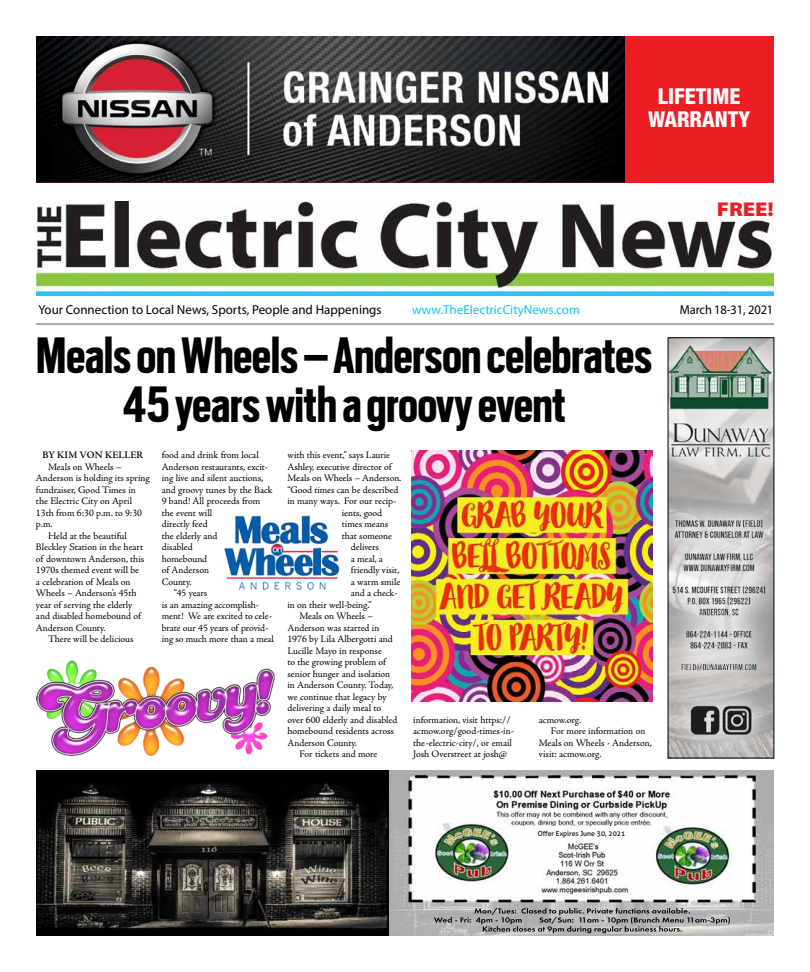
<style>
.page{position:relative;width:810px;height:972px;background:#fff}
.page>*{position:absolute;margin:0;border:0;box-sizing:border-box;transform-origin:0 0}
.t1{font:700 44.5px/49px "Scout Cond";color:#000;text-align:center}
.t2{font:800 condensed 22px/23px "Helvetica Neue LT Std";color:#fff;text-align:center}
.t3{font:900 20px "Myriad Pro";color:#ed1d24;scale:1.12 1}
.t4{font:13px "Myriad Pro";color:#000}
.t5{font:13px "Myriad Pro";color:#14c3f4}
.t6{font:13px "Myriad Pro";color:#000;scale:.96 1}
.t7{font:10px/11.5px "Adobe Jenson Pro";letter-spacing:-.005em;color:#000}
.t8{font:600 10px "Adobe Jenson Pro";letter-spacing:.015em;color:#000}
.t9{font:7px "Aller";color:#000}
</style>
<div class="page">
<img style="left:224px;top:515px;width:116px;height:75px">
<img style="left:36px;top:36px;width:589px;height:146px">
<div style="left:625px;top:36px;width:149px;height:146px;background:#ed1d24"></div>
<img style="left:670px;top:340px;width:102px;height:416px">
<img style="left:37px;top:201px;width:737px;height:94px">
<hr style="left:36px;top:323px;width:738px;height:2px;background:#a7a9ac">
<img style="left:388px;top:770px;width:386px;height:166px">
<img style="left:36px;top:770px;width:352px;height:166px">
<div style="left:519px;top:827px;width:125px;height:9px;background:#fff"></div>
<img style="left:411px;top:451px;width:242px;height:251px">
<img style="left:36px;top:660px;width:239px;height:96px">
<h2 class="t2" style="left:648px;top:84px;width:104px">LIFETIME<br>WARRANTY</h2>
<h3 class="t3" style="left:717px;top:196px;width:53px">FREE!</h3>
<h3 class="t4" style="left:39px;top:302px;width:345px">Your Connection to Local News, Sports, People and Happenings</h3>
<h3 class="t5" style="left:412px;top:302px;width:169px">www.TheElectricCityNews.com</h3>
<h3 class="t6" style="left:680px;top:301px;width:99px">March 18-31, 2021</h3>
<h1 class="t1" style="left:36px;top:331px;width:618px">Meals on Wheels – Anderson celebrates<br>45 years with a groovy event</h1>
<p class="t8" style="left:42px;top:449px;width:102px">BY KIM VON KELLER</p>
<p class="t7" style="left:48px;top:461px;width:75px">Meals on Wheels –</p>
<p class="t7" style="left:36px;top:472px;width:115px">Anderson is holding its spring</p>
<p class="t7" style="left:36px;top:484px;width:101px">fundraiser, Good Times in</p>
<p class="t7" style="left:36px;top:495px;width:98px">the Electric City on April</p>
<p class="t7" style="left:36px;top:507px;width:108px">13th from 6:30 p.m. to 9:30</p>
<p class="t7" style="left:36px;top:518px;width:18px">p.m.</p>
<p class="t7" style="left:48px;top:530px;width:80px">Held at the beautiful</p>
<p class="t7" style="left:36px;top:541px;width:109px">Bleckley Station in the heart</p>
<p class="t7" style="left:36px;top:553px;width:110px">of downtown Anderson, this</p>
<p class="t7" style="left:36px;top:564px;width:105px">1970s themed event will be</p>
<p class="t7" style="left:36px;top:576px;width:96px">a celebration of Meals on</p>
<p class="t7" style="left:36px;top:587px;width:102px">Wheels – Anderson’s 45th</p>
<p class="t7" style="left:36px;top:599px;width:98px">year of serving the elderly</p>
<p class="t7" style="left:36px;top:610px;width:107px">and disabled homebound of</p>
<p class="t7" style="left:36px;top:622px;width:71px">Anderson County.</p>
<p class="t7" style="left:48px;top:633px;width:87px">There will be delicious</p>
<p class="t7" style="left:162px;top:449px;width:98px">food and drink from local</p>
<p class="t7" style="left:162px;top:461px;width:108px">Anderson restaurants, excit-</p>
<p class="t7" style="left:162px;top:472px;width:103px">ing live and silent auctions,</p>
<p class="t7" style="left:162px;top:484px;width:112px">and groovy tunes by the Back</p>
<p class="t7" style="left:162px;top:495px;width:100px">9 band! All proceeds from</p>
<p class="t7" style="left:162px;top:507px;width:52px">the event will</p>
<p class="t7" style="left:162px;top:518px;width:48px">directly feed</p>
<p class="t7" style="left:162px;top:530px;width:57px">the elderly and</p>
<p class="t7" style="left:162px;top:541px;width:32px">disabled</p>
<p class="t7" style="left:162px;top:553px;width:47px">homebound</p>
<p class="t7" style="left:162px;top:564px;width:49px">of Anderson</p>
<p class="t7" style="left:162px;top:576px;width:31px">County.</p>
<p class="t7" style="left:174px;top:587px;width:35px">“45 years</p>
<p class="t7" style="left:162px;top:599px;width:99px">is an amazing accomplish-</p>
<p class="t7" style="left:162px;top:610px;width:112px">ment! We are excited to cele-</p>
<p class="t7" style="left:162px;top:622px;width:108px">brate our 45 years of provid-</p>
<p class="t7" style="left:162px;top:633px;width:114px">ing so much more than a meal</p>
<p class="t7" style="left:287px;top:449px;width:104px">with this event,” says Laurie</p>
<p class="t7" style="left:287px;top:461px;width:106px">Ashley, executive director of</p>
<p class="t7" style="left:287px;top:472px;width:116px">Meals on Wheels – Anderson.</p>
<p class="t7" style="left:287px;top:484px;width:112px">“Good times can be described</p>
<p class="t7" style="left:287px;top:495px;width:110px">in many ways. For our recip-</p>
<p class="t7" style="left:342px;top:507px;width:42px">ients, good</p>
<p class="t7" style="left:342px;top:518px;width:48px">times means</p>
<p class="t7" style="left:342px;top:530px;width:52px">that someone</p>
<p class="t7" style="left:351px;top:541px;width:30px">delivers</p>
<p class="t7" style="left:351px;top:553px;width:34px">a meal, a</p>
<p class="t7" style="left:351px;top:564px;width:50px">friendly visit,</p>
<p class="t7" style="left:351px;top:576px;width:51px">a warm smile</p>
<p class="t7" style="left:351px;top:587px;width:48px">and a check-</p>
<p class="t7" style="left:287px;top:599px;width:86px">in on their well-being.”</p>
<p class="t7" style="left:300px;top:610px;width:75px">Meals on Wheels –</p>
<p class="t7" style="left:287px;top:622px;width:93px">Anderson was started in</p>
<p class="t7" style="left:287px;top:633px;width:107px">1976 by Lila Albergotti and</p>
<p class="t7" style="left:287px;top:645px;width:96px">Lucille Mayo in response</p>
<p class="t7" style="left:287px;top:656px;width:100px">to the growing problem of</p>
<p class="t7" style="left:287px;top:668px;width:104px">senior hunger and isolation</p>
<p class="t7" style="left:287px;top:679px;width:107px">in Anderson County. Today,</p>
<p class="t7" style="left:287px;top:691px;width:101px">we continue that legacy by</p>
<p class="t7" style="left:287px;top:702px;width:95px">delivering a daily meal to</p>
<p class="t7" style="left:287px;top:714px;width:111px">over 600 elderly and disabled</p>
<p class="t7" style="left:287px;top:725px;width:108px">homebound residents across</p>
<p class="t7" style="left:287px;top:737px;width:71px">Anderson County.</p>
<p class="t7" style="left:300px;top:748px;width:80px">For tickets and more</p>
<p class="t7" style="left:413px;top:714px;width:102px">information, visit https:// acmow.org/good-times-in&shy;the-electric-city/, or email<br>Josh Overstreet at josh@</p>
<p class="t7" style="left:539px;top:714px;width:44px">acmow.org.</p>
<p class="t7" style="left:551px;top:726px;width:96px">For more information on</p>
<p class="t7" style="left:539px;top:737px;width:114px">Meals on Wheels - Anderson,</p>
<p class="t7" style="left:539px;top:749px;width:64px">visit: acmow.org.</p>
<p class="t9" style="left:538px;top:829px;width:89px">Offer Expires June 30, 2021</p>
</div>
